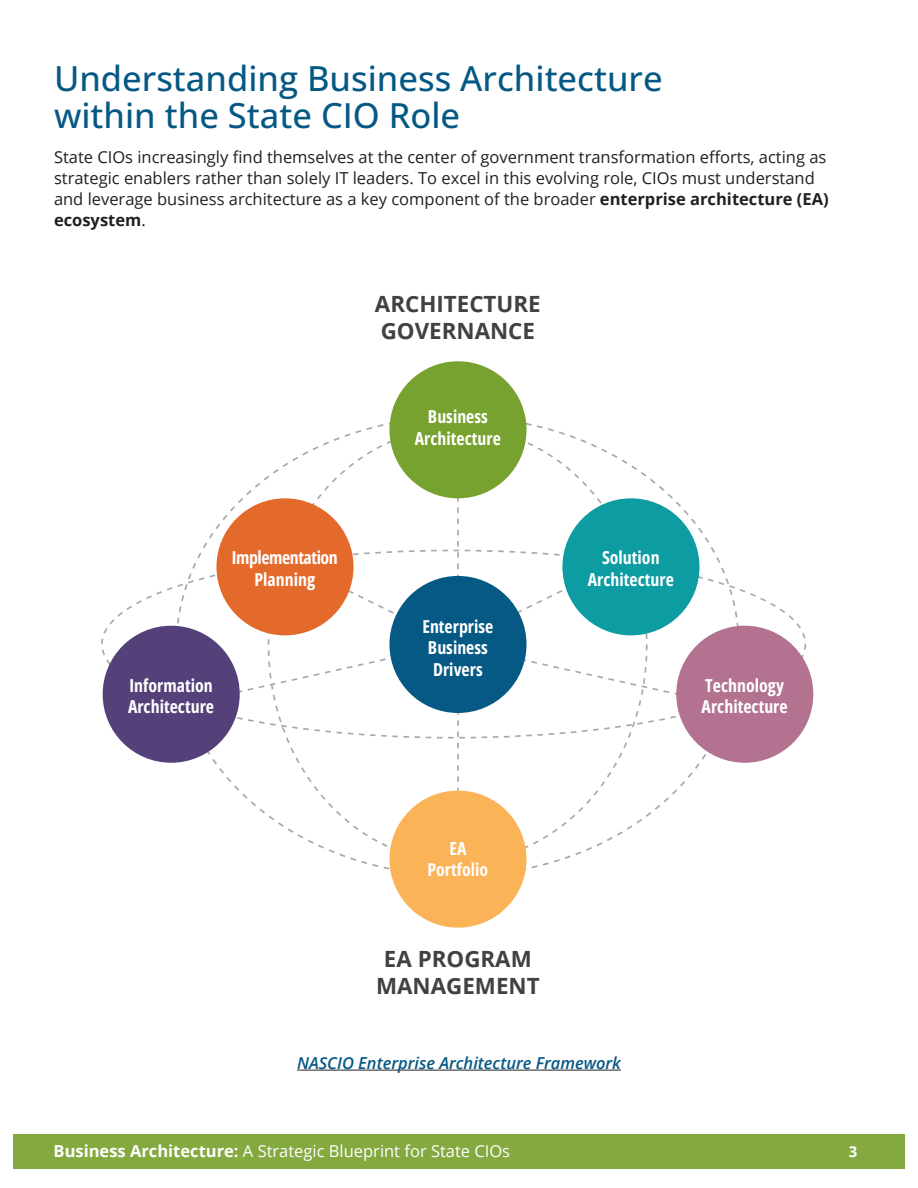
<style>
.page{position:relative;width:918px;height:1188px;background:#fff}
.page>*{position:absolute;margin:0;border:0;box-sizing:border-box;transform-origin:0 0}
.t1{font:500 34.5px/37.2px "Open Sans";color:#065884}
.t2{font:700 22.35px/26.8px "Open Sans";color:#414042}
.t3{font:700 17.85px/21.5px "Open Sans Condensed";color:#fff;text-align:center}
.t4{font:700 17.85px/21.5px "Open Sans Condensed";letter-spacing:-.025em;color:#fff;text-align:center}
.t5{font:16.5px/21px "Open Sans";color:#231f20}
.t6{font:16.5px "Open Sans";color:#fff}
.t7{font:italic 600 16.5px "Open Sans";color:#065884}
.t8{font:700 15px "Open Sans";color:#fff}
.s1{font-weight:700}
</style>
<div class="page">
<div style="left:14px;top:1134px;width:891px;height:34px;background:#83a93f"></div>
<div style="left:389px;top:361px;width:138px;height:137px;background:#78a22f;border-radius:50%"></div>
<div style="left:389px;top:791px;width:138px;height:137px;background:#fbb357;border-radius:50%"></div>
<div style="left:103px;top:626px;width:137px;height:137px;background:#544179;border-radius:50%"></div>
<div style="left:676px;top:626px;width:137px;height:137px;background:#b37290;border-radius:50%"></div>
<hr style="left:297px;top:1070px;width:324px;height:1px;background:#231f20">
<img style="left:133px;top:439px;width:665px;height:347px">
<h2 class="t1" style="left:54px;top:59px;width:610px">Understanding Business Architecture within the State CIO Role</h2>
<p class="t5" style="left:54px;top:146px;width:776px">State CIOs increasingly find themselves at the center of government transformation efforts, acting as strategic enablers rather than solely IT leaders. To excel in this evolving role, CIOs must understand and leverage business architecture as a key component of the broader <span class="s1">enterprise architecture (EA) ecosystem</span>.</p>
<h3 class="t2" style="left:375px;top:290px;width:167px">ARCHITECTURE<br>GOVERNANCE</h3>
<p class="t3" style="left:415px;top:406px;width:88px">Business<br>Architecture</p>
<p class="t4" style="left:232px;top:547px;width:107px">Implementation<br>Planning</p>
<p class="t3" style="left:588px;top:547px;width:88px">Solution<br>Architecture</p>
<p class="t3" style="left:422px;top:615px;width:73px">Enterprise<br>Business<br>Drivers</p>
<p class="t3" style="left:128px;top:674px;width:88px;text-align:left">Information<br>Architecture</p>
<p class="t3" style="left:702px;top:674px;width:88px;text-align:left">Technology<br>Architecture</p>
<p class="t3" style="left:427px;top:837px;width:62px">EA<br>Portfolio</p>
<h2 class="t2" style="left:376px;top:945px;width:165px;text-align:center">EA PROGRAM<br>MANAGEMENT</h2>
<p class="t7" style="left:297px;top:1052px;width:325px">NASCIO Enterprise Architecture Framework</p>
<p class="t6" style="left:54px;top:1139px;width:458px"><span class="s1">Business Architecture:</span> A Strategic Blueprint for State CIOs</p>
<p class="t8" style="left:849px;top:1141px;width:10px">3</p>
</div>
